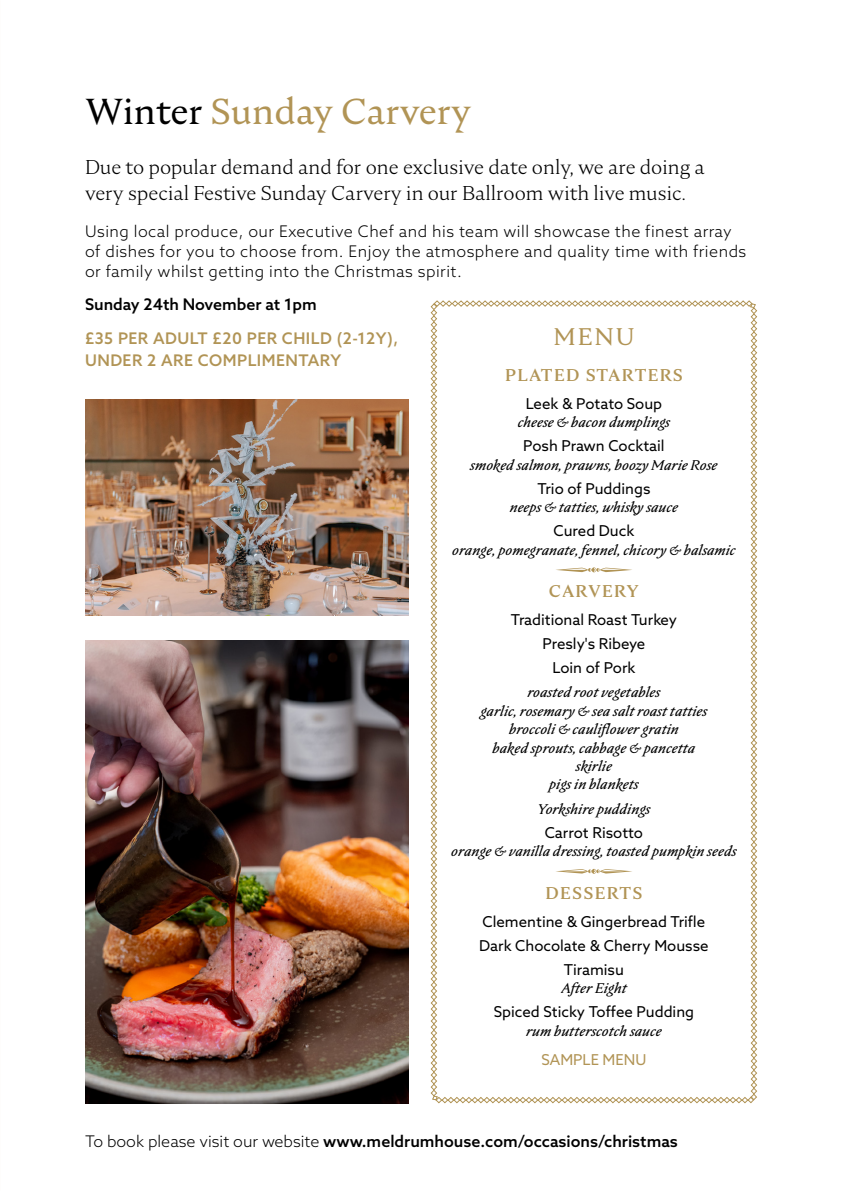
<style>
.page{position:relative;width:842px;height:1191px;background:#fff}
.page>*{position:absolute;margin:0;border:0;box-sizing:border-box;transform-origin:0 0}
.t1{font:36px "Nocturne Serif";color:#b19455}
.t2{font:24px "Nocturne Serif";color:#b19455}
.t3{font:300 20px/26px "Nocturne Serif";color:#000}
.t4{font:500 17px "Nocturne Serif";letter-spacing:.08em;color:#b19455}
.t5{font:300 16px/20px "Azo Sans";letter-spacing:.03em;color:#000}
.t6{font:500 16px "Azo Sans";color:#000}
.t7{font:500 16px/22px "Azo Sans";letter-spacing:.03em;color:#b19455}
.t8{font:15px/24px "Azo Sans";color:#000;text-align:center}
.t9{font:15px "Azo Sans";color:#b19455}
.t10{font:italic 14px/18.4px "Nocturne Serif";color:#000;text-align:center}
.s1{color:#000}
.s2{font-weight:300}
</style>
<div class="page">
<img style="left:85px;top:641px;width:323px;height:462px">
<svg style="left:430px;top:300px;width:327px;height:803px"></svg>
<img style="left:85px;top:400px;width:323px;height:215px">
<h1 class="t1" style="left:85px;top:88px;width:388px"><span class="s1">Winter</span> Sunday Carvery</h1>
<h3 class="t3" style="left:85px;top:154px;width:621px">Due to popular demand and for one exclusive date only, we are doing a very special Festive Sunday Carvery in our Ballroom with live music.</h3>
<p class="t5" style="left:85px;top:221px;width:663px">Using local produce, our Executive Chef and his team will showcase the finest array of dishes for you to choose from. Enjoy the atmosphere and quality time with friends or family whilst getting into the Christmas spirit.</p>
<p class="t6" style="left:85px;top:294px;width:233px">Sunday 24th November at 1pm</p>
<p class="t7" style="left:85px;top:327px;width:315px">£35 PER ADULT £20 PER CHILD (2-12Y),<br>UNDER 2 ARE COMPLIMENTARY</p>
<h2 class="t2" style="left:553px;top:321px;width:82px">MENU</h2>
<p class="t4" style="left:505px;top:364px;width:179px">PLATED STARTERS</p>
<p class="t8" style="left:526px;top:391px;width:138px">Leek &amp; Potato Soup</p>
<p class="t10" style="left:518px;top:413px;width:154px">cheese &amp; bacon dumplings</p>
<p class="t8" style="left:523px;top:434px;width:143px">Posh Prawn Cocktail</p>
<p class="t10" style="left:470px;top:455px;width:249px">smoked salmon, prawns, boozy Marie Rose</p>
<p class="t8" style="left:537px;top:476px;width:115px">Trio of Puddings</p>
<p class="t10" style="left:510px;top:498px;width:170px">neeps &amp; tatties, whisky sauce</p>
<p class="t8" style="left:553px;top:519px;width:82px">Cured Duck</p>
<p class="t10" style="left:452px;top:540px;width:285px">orange, pomegranate, fennel, chicory &amp; balsamic</p>
<p class="t4" style="left:549px;top:580px;width:92px">CARVERY</p>
<p class="t8" style="left:511px;top:607px;width:168px">Traditional Roast Turkey<br>Presly's Ribeye<br>Loin of Pork</p>
<p class="t10" style="left:480px;top:683px;width:228px">roasted root vegetables<br>garlic, rosemary &amp; sea salt roast tatties broccoli &amp; cauliflower gratin<br>baked sprouts, cabbage &amp; pancetta skirlie<br>pigs in blankets</p>
<p class="t10" style="left:537px;top:799px;width:114px">Yorkshire puddings</p>
<p class="t8" style="left:545px;top:820px;width:100px">Carrot Risotto</p>
<p class="t10" style="left:451px;top:841px;width:287px">orange &amp; vanilla dressing, toasted pumpkin seeds</p>
<p class="t4" style="left:545px;top:881px;width:98px">DESSERTS</p>
<p class="t8" style="left:479px;top:909px;width:231px">Clementine &amp; Gingerbread Trifle<br>Dark Chocolate &amp; Cherry Mousse<br>Tiramisu</p>
<p class="t10" style="left:561px;top:979px;width:67px">After Eight</p>
<p class="t8" style="left:494px;top:999px;width:202px">Spiced Sticky Toffee Pudding</p>
<p class="t10" style="left:526px;top:1021px;width:137px">rum butterscotch sauce</p>
<p class="t9" style="left:541px;top:1050px;width:106px">SAMPLE MENU</p>
<p class="t6" style="left:85px;top:1130px;width:594px"><span class="s2">To book please visit our website</span> www.meldrumhouse.com/occasions/christmas</p>
</div>
